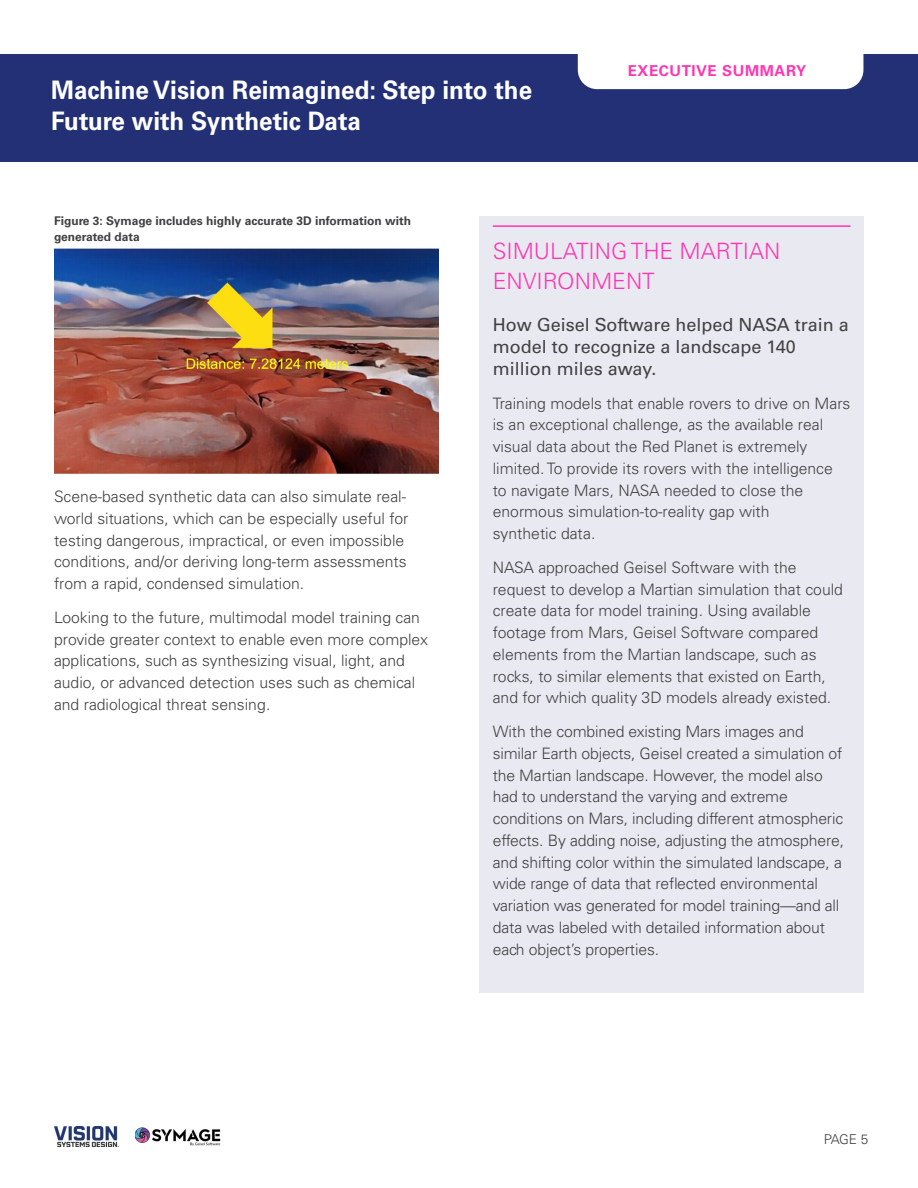
<style>
.page{position:relative;width:918px;height:1188px;background:#fff}
.page>*{position:absolute;margin:0;border:0;box-sizing:border-box;transform-origin:0 0}
.t1{font:700 25.5px/30.6px "Univers LT Std";color:#fff;scale:.95 1}
.t2{font:300 22.5px/30px "Univers LT Std";color:#ff35b2}
.t3{font:18px/21.8px "Univers LT Std";color:#414042}
.t4{font:300 15.75px/21.8px "Univers LT Std";color:#414042}
.t5{font:700 15px "Univers LT Std";letter-spacing:.04em;color:#ff35b2}
.t6{font:300 13.5px "Univers LT Std";color:#414042}
.t7{font:700 12px/16.5px "Univers LT Std";color:#414042}
</style>
<div class="page">
<div style="left:0;top:54px;width:918px;height:108px;background:#243076"></div>
<div style="left:578px;top:54px;width:285px;height:35px;background:#fff"></div>
<img style="left:54px;top:1127px;width:64px;height:20px">
<img style="left:135px;top:1127px;width:86px;height:19px">
<img style="left:54px;top:248px;width:385px;height:226px">
<div style="left:479px;top:216px;width:385px;height:777px;background:#e9eaf1"></div>
<hr style="left:493px;top:225px;width:357px;height:2px;background:#ff35b2">
<h1 class="t1" style="left:51px;top:75px;width:508px">Machine Vision Reimagined: Step into the<br>Future with Synthetic Data</h1>
<p class="t5" style="left:628px;top:62px;width:180px">EXECUTIVE SUMMARY</p>
<p class="t7" style="left:54px;top:212px;width:359px">Figure 3: Symage includes highly accurate 3D information with generated data</p>
<p class="t4" style="left:54px;top:486px;width:356px">Scene-based synthetic data can also simulate real&shy;world situations, which can be especially useful for testing dangerous, impractical, or even impossible conditions, and/or deriving long-term assessments from a rapid, condensed simulation.</p>
<p class="t4" style="left:54px;top:607px;width:375px">Looking to the future, multimodal model training can provide greater context to enable even more complex applications, such as synthesizing visual, light, and audio, or advanced detection uses such as chemical and radiological threat sensing.</p>
<h2 class="t2" style="left:493px;top:236px;width:289px">SIMULATING THE MARTIAN<br>ENVIRONMENT</h2>
<p class="t3" style="left:493px;top:314px;width:358px">How Geisel Software helped NASA train a model to recognize a landscape 140 million miles away.</p>
<p class="t4" style="left:493px;top:392px;width:359px">Training models that enable rovers to drive on Mars is an exceptional challenge, as the available real visual data about the Red Planet is extremely limited. To provide its rovers with the intelligence to navigate Mars, NASA needed to close the enormous simulation-to-reality gap with<br>synthetic data.</p>
<p class="t4" style="left:493px;top:556px;width:352px">NASA approached Geisel Software with the request to develop a Martian simulation that could create data for model training. Using available footage from Mars, Geisel Software compared elements from the Martian landscape, such as rocks, to similar elements that existed on Earth, and for which quality 3D models already existed.</p>
<p class="t4" style="left:493px;top:721px;width:353px">With the combined existing Mars images and similar Earth objects, Geisel created a simulation of the Martian landscape. However, the model also had to understand the varying and extreme conditions on Mars, including different atmospheric effects. By adding noise, adjusting the atmosphere, and shifting color within the simulated landscape, a wide range of data that reflected environmental variation was generated for model training—and all data was labeled with detailed information about each object’s properties.</p>
<p class="t6" style="left:824px;top:1132px;width:46px">PAGE 5</p>
</div>
